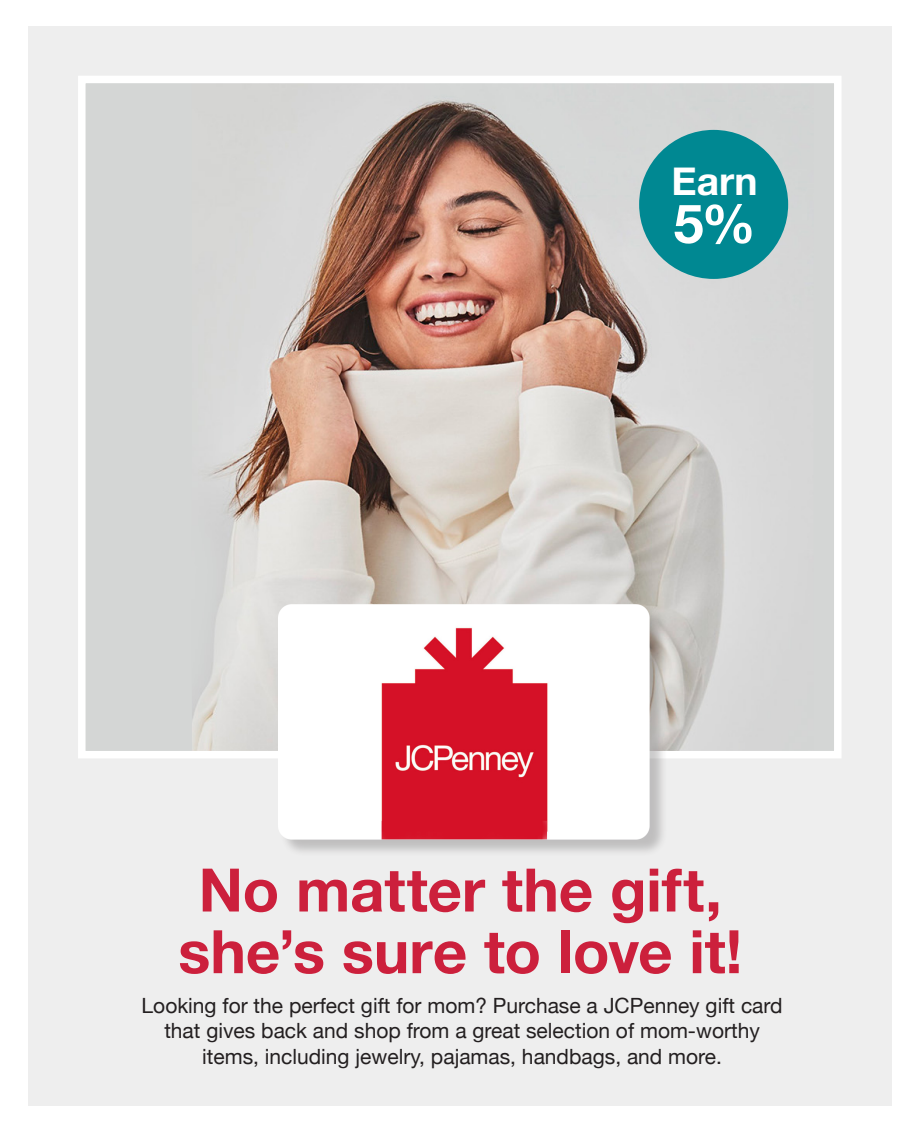
<style>
.page{position:relative;width:918px;height:1134px;background:#fff}
.page>*{position:absolute;margin:0;border:0;box-sizing:border-box;transform-origin:0 0}
.t1{font:700 60px/61.7px "Helvetica Neue";color:#cc203c;text-align:center}
.t2{font:700 54px "Helvetica Neue";color:#fff}
.t3{font:700 39px "Helvetica Neue";color:#fff}
.t4{font:21px/25.5px "Helvetica Neue";color:#231f20;text-align:center}
</style>
<div class="page">
<div style="left:28px;top:26px;width:864px;height:1080px;background:#eee"></div>
<img style="left:87px;top:85px;width:746px;height:664px">
<div style="left:78px;top:76px;width:764px;height:682px;border:8px solid #fff"></div>
<img style="left:240px;top:584px;width:449px;height:268px">
<div style="left:639px;top:130px;width:149px;height:149px;background:#008892;border-radius:50%"></div>
<p class="t3" style="left:671px;top:150px;width:88px">Earn</p>
<p class="t2" style="left:674px;top:181px;width:83px">5%</p>
<p class="t1" style="left:178px;top:861px;width:566px">No matter the gift, she’s sure to love it!</p>
<p class="t4" style="left:142px;top:994px;width:643px">Looking for the perfect gift for mom? Purchase a JCPenney gift card that gives back and shop from a great selection of mom-worthy items, including jewelry, pajamas, handbags, and more.</p>
</div>
